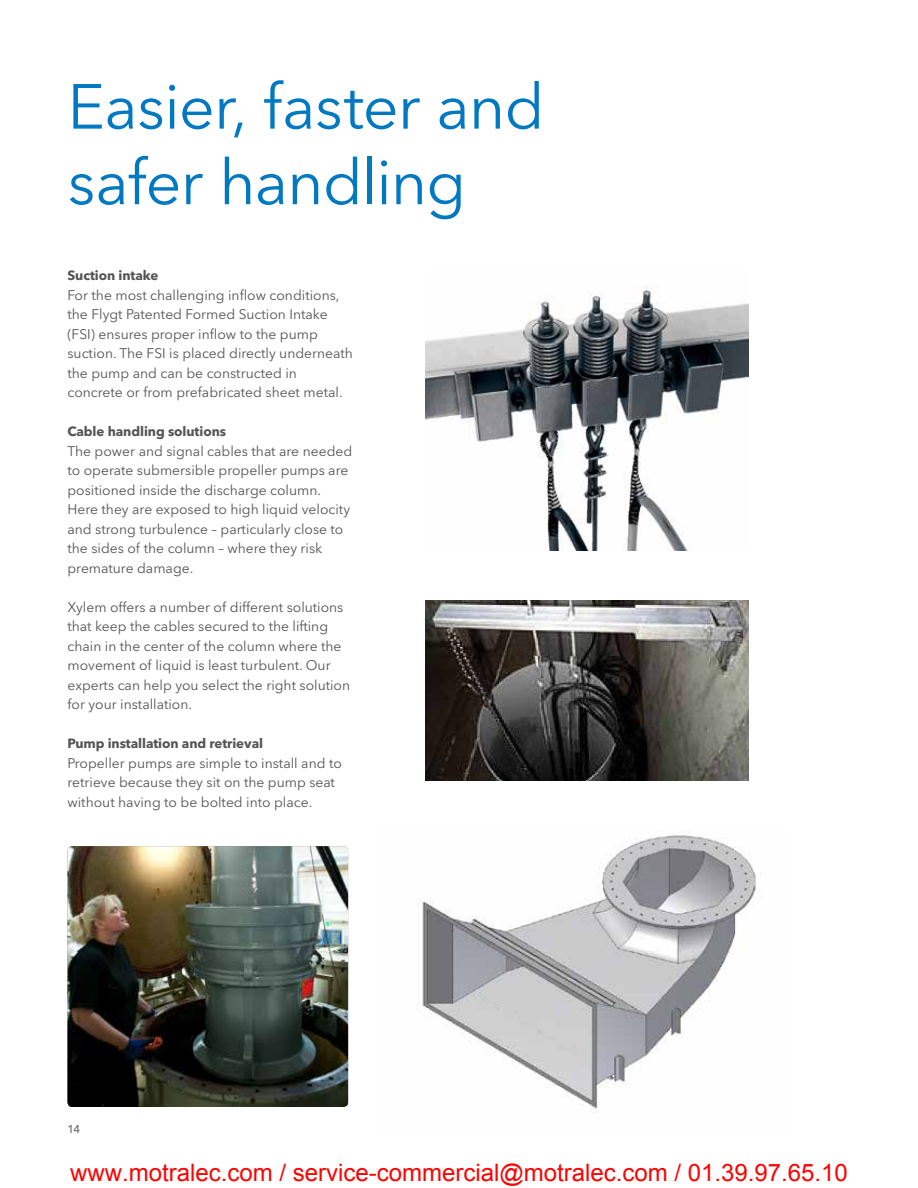
<style>
.page{position:relative;width:918px;height:1188px;background:#fff}
.page>*{position:absolute;margin:0;border:0;box-sizing:border-box;transform-origin:0 0}
.t1{font:63px/75.6px "Avenir Next LT Pro";letter-spacing:-.015em;color:#0079c2}
.t2{font:24px "Arial";color:#f00}
.t3{font:13.8px/19.5px "Avenir Next LT Pro";color:#545456}
.t4{font:700 13.35px "Avenir Next LT Pro";letter-spacing:-.005em;color:#545456}
.t5{font:500 11.25px "Avenir Next LT Pro";color:#656769}
</style>
<div class="page">
<img style="left:68px;top:846px;width:280px;height:261px">
<img style="left:422px;top:835px;width:339px;height:274px">
<img style="left:426px;top:286px;width:323px;height:264px">
<img style="left:426px;top:600px;width:323px;height:180px">
<h1 class="t1" style="left:68px;top:69px;width:479px">Easier, faster and safer handling</h1>
<p class="t4" style="left:68px;top:268px;width:93px">Suction intake</p>
<p class="t3" style="left:68px;top:285px;width:287px">For the most challenging inflow conditions, the Flygt Patented Formed Suction Intake (FSI) ensures proper inflow to the pump suction. The FSI is placed directly underneath the pump and can be constructed in concrete or from prefabricated sheet metal.</p>
<p class="t4" style="left:68px;top:424px;width:160px">Cable handling solutions</p>
<p class="t3" style="left:68px;top:441px;width:286px">The power and signal cables that are needed to operate submersible propeller pumps are positioned inside the discharge column.<br>Here they are exposed to high liquid velocity and strong turbulence – particularly close to the sides of the column – where they risk premature damage.</p>
<p class="t3" style="left:68px;top:597px;width:284px">Xylem offers a number of different solutions that keep the cables secured to the lifting chain in the center of the column where the movement of liquid is least turbulent. Our experts can help you select the right solution for your installation.</p>
<p class="t4" style="left:68px;top:736px;width:197px">Pump installation and retrieval</p>
<p class="t3" style="left:68px;top:753px;width:276px">Propeller pumps are simple to install and to retrieve because they sit on the pump seat without having to be bolted into place.</p>
<p class="t5" style="left:68px;top:1122px;width:14px">14</p>
<h2 class="t2" style="left:70px;top:1164px;width:779px">www.motralec.com / service-commercial@motralec.com / 01.39.97.65.10</h2>
</div>
